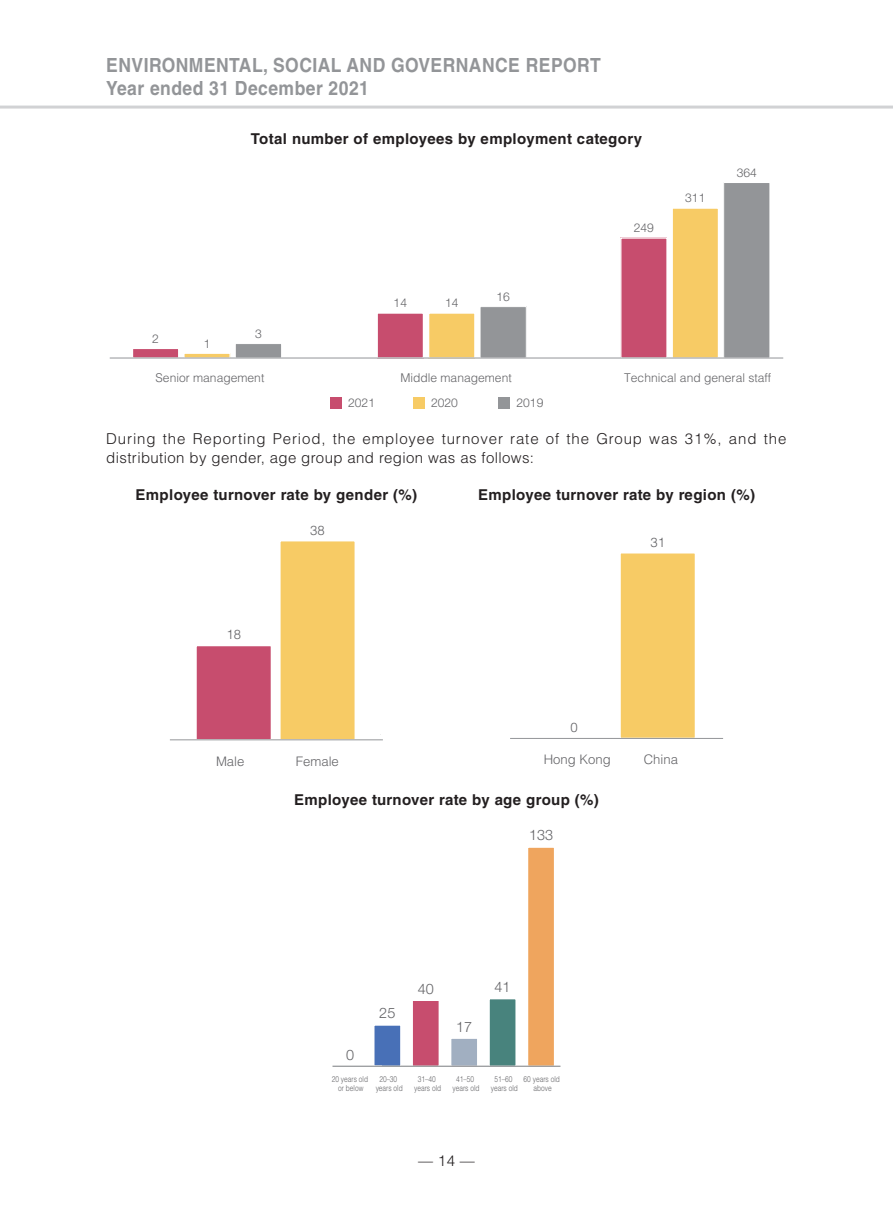
<style>
.page{position:relative;width:893px;height:1212px;background:#fff}
.page>*{position:absolute;margin:0;border:0;box-sizing:border-box;transform-origin:0 0}
.t1{font:700 19.5px/23.7px "Helvetica LT Std";letter-spacing:.025em;color:#939598;scale:.9 1}
.t2{font:700 15px "Helvetica LT Std";letter-spacing:.025em;color:#231f20}
.t3{font:300 15px/19.5px "Helvetica LT Std";letter-spacing:.055em;color:#231f20}
.t4{font:300 14.4px "Helvetica Neue LT Std";color:#636366}
.t5{font:300 13.2px "Helvetica LT Std";color:#636366}
.t6{font:300 12.15px "Helvetica LT Std";color:#636366}
.t7{font:300 12.15px "Helvetica Neue LT Std";color:#636366}
.t8{font:300 8.25px/9.9px "Helvetica LT Std";color:#636366;text-align:center;scale:.8 1}
</style>
<div class="page">
<hr style="left:0;top:106px;width:893px;height:3px;background:#d1d2d4">
<div style="left:413px;top:397px;width:12px;height:11px;background:#f7cb65"></div>
<div style="left:499px;top:397px;width:11px;height:11px;background:#939598"></div>
<div style="left:330px;top:397px;width:12px;height:11px;background:#c74d6e"></div>
<div style="left:235px;top:344px;width:47px;height:14px;background:#939598"></div>
<div style="left:235px;top:343px;width:47px;height:15px;border:1px solid #fff"></div>
<div style="left:184px;top:353px;width:46px;height:5px;background:#f7cb65"></div>
<div style="left:183px;top:352px;width:48px;height:7px;border:1px solid #fff"></div>
<div style="left:132px;top:348px;width:47px;height:10px;background:#c74d6e"></div>
<div style="left:132px;top:348px;width:47px;height:11px;border:1px solid #fff"></div>
<div style="left:480px;top:307px;width:46px;height:51px;background:#939598"></div>
<div style="left:479px;top:306px;width:48px;height:52px;border:1px solid #fff"></div>
<div style="left:429px;top:313px;width:46px;height:45px;background:#f7cb65"></div>
<div style="left:428px;top:312px;width:48px;height:47px;border:1px solid #fff"></div>
<div style="left:377px;top:313px;width:46px;height:45px;background:#c74d6e"></div>
<div style="left:376px;top:312px;width:48px;height:47px;border:1px solid #fff"></div>
<div style="left:724px;top:182px;width:46px;height:176px;background:#939598"></div>
<div style="left:723px;top:182px;width:47px;height:176px;border:1px solid #fff"></div>
<div style="left:672px;top:208px;width:46px;height:150px;background:#f7cb65"></div>
<div style="left:671px;top:207px;width:48px;height:152px;border:1px solid #fff"></div>
<div style="left:621px;top:238px;width:46px;height:120px;background:#c74d6e"></div>
<div style="left:620px;top:237px;width:48px;height:122px;border:1px solid #fff"></div>
<hr style="left:110px;top:358px;width:673px;height:1px;background:#939598">
<div style="left:280px;top:541px;width:75px;height:199px;background:#f7cb65"></div>
<div style="left:279px;top:540px;width:77px;height:200px;border:2px solid #fff"></div>
<div style="left:196px;top:645px;width:75px;height:95px;background:#c74d6e"></div>
<div style="left:195px;top:645px;width:77px;height:95px;border:2px solid #fff"></div>
<hr style="left:170px;top:739px;width:213px;height:1px;background:#939598">
<div style="left:620px;top:553px;width:75px;height:185px;background:#f7cb65"></div>
<div style="left:619px;top:552px;width:77px;height:187px;border:2px solid #fff"></div>
<hr style="left:510px;top:738px;width:213px;height:1px;background:#939598">
<div style="left:528px;top:847px;width:26px;height:219px;background:#efa55e"></div>
<div style="left:527px;top:846px;width:28px;height:221px;border:1px solid #fff"></div>
<div style="left:489px;top:999px;width:27px;height:67px;background:#48837d"></div>
<div style="left:489px;top:998px;width:28px;height:69px;border:1px solid #fff"></div>
<div style="left:451px;top:1038px;width:27px;height:28px;background:#a1afc1"></div>
<div style="left:450px;top:1037px;width:28px;height:30px;border:1px solid #fff"></div>
<div style="left:412px;top:1000px;width:27px;height:66px;background:#c74d6e"></div>
<div style="left:412px;top:1000px;width:28px;height:67px;border:1px solid #fff"></div>
<div style="left:374px;top:1025px;width:27px;height:41px;background:#4870b7"></div>
<div style="left:373px;top:1024px;width:28px;height:43px;border:1px solid #fff"></div>
<hr style="left:332px;top:1065px;width:228px;height:2px;background:#939598">
<h1 class="t1" style="left:106px;top:53px;width:551px">ENVIRONMENTAL, SOCIAL AND GOVERNANCE REPORT<br>Year ended 31 December 2021</h1>
<p class="t7" style="left:152px;top:331px;width:8px">2</p>
<p class="t7" style="left:204px;top:336px;width:8px">1</p>
<p class="t2" style="left:251px;top:130px;width:393px">Total number of employees by employment category</p>
<p class="t7" style="left:255px;top:326px;width:8px">3</p>
<p class="t7" style="left:394px;top:296px;width:15px">14</p>
<p class="t7" style="left:445px;top:296px;width:15px">14</p>
<p class="t7" style="left:496px;top:289px;width:15px">16</p>
<p class="t7" style="left:634px;top:221px;width:22px">249</p>
<p class="t7" style="left:685px;top:191px;width:22px">311</p>
<p class="t7" style="left:737px;top:165px;width:22px">364</p>
<p class="t6" style="left:156px;top:370px;width:110px">Senior management</p>
<p class="t6" style="left:400px;top:370px;width:113px">Middle management</p>
<p class="t6" style="left:624px;top:370px;width:149px">Technical and general staff</p>
<p class="t7" style="left:348px;top:396px;width:28px">2021</p>
<p class="t7" style="left:431px;top:396px;width:28px">2020</p>
<p class="t7" style="left:517px;top:396px;width:28px">2019</p>
<p class="t3" style="left:106px;top:428px;width:681px">During the Reporting Period, the employee turnover rate of the Group was 31%, and the distribution by gender, age group and region was as follows:</p>
<p class="t2" style="left:136px;top:485px;width:283px">Employee turnover rate by gender (%)</p>
<p class="t2" style="left:478px;top:485px;width:279px">Employee turnover rate by region (%)</p>
<p class="t5" style="left:226px;top:626px;width:16px">18</p>
<p class="t5" style="left:310px;top:522px;width:16px">38</p>
<p class="t5" style="left:570px;top:719px;width:9px">0</p>
<p class="t5" style="left:650px;top:534px;width:16px">31</p>
<p class="t5" style="left:544px;top:751px;width:69px">Hong Kong</p>
<p class="t5" style="left:644px;top:751px;width:36px">China</p>
<p class="t2" style="left:294px;top:791px;width:306px">Employee turnover rate by age group (%)</p>
<p class="t5" style="left:216px;top:753px;width:30px">Male</p>
<p class="t5" style="left:296px;top:753px;width:45px">Female</p>
<p class="t4" style="left:529px;top:826px;width:26px">133</p>
<p class="t4" style="left:346px;top:1045px;width:10px">0</p>
<p class="t4" style="left:379px;top:1004px;width:18px">25</p>
<p class="t4" style="left:418px;top:980px;width:18px">40</p>
<p class="t4" style="left:456px;top:1017px;width:18px">17</p>
<p class="t4" style="left:495px;top:978px;width:18px">41</p>
<p class="t8" style="left:332px;top:1073px;width:47px">20 years old or below</p>
<p class="t8" style="left:376px;top:1073px;width:35px">20–30 years old</p>
<p class="t8" style="left:414px;top:1073px;width:35px">31–40 years old</p>
<p class="t8" style="left:452px;top:1073px;width:35px">41–50 years old</p>
<p class="t8" style="left:491px;top:1073px;width:35px">51–60 years old</p>
<p class="t8" style="left:524px;top:1073px;width:47px">60 years old above</p>
<p class="t3" style="left:418px;top:1151px;width:58px">— 14 —</p>
</div>
